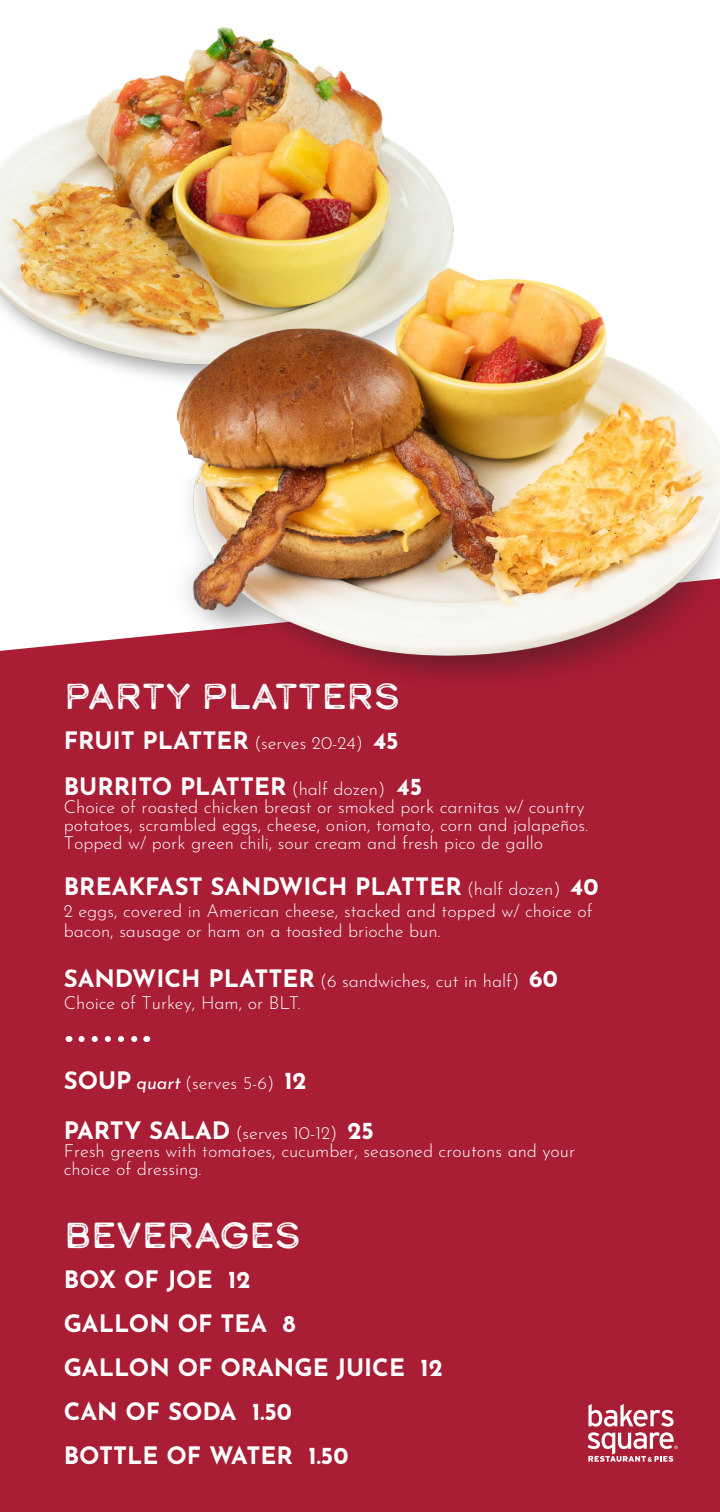
<style>
.page{position:relative;width:720px;height:1512px;background:#a91d35}
.page>*{position:absolute;margin:0;border:0;box-sizing:border-box;transform-origin:0 0}
.t1{font:36px "Calder Dark Grit";letter-spacing:-.02em;color:#fff}
.t2{font:700 24px "Josefin Sans";color:#fff}
.t3{font:100 18px/18px "Josefin Sans";color:#fff}
.s1{font-weight:100;font-size:18px}
.s2{font-weight:700;font-size:24px}
.s3{font-style:italic}
</style>
<div class="page">
<div style="left:0;top:0;width:720px;height:651px;background:#fff"></div>
<svg style="left:81px;top:1036px;width:57px;height:6px"></svg>
<img style="left:0;top:0;width:557px;height:410px">
<img style="left:99px;top:223px;width:621px;height:455px">
<svg style="left:588px;top:1404px;width:90px;height:58px"></svg>
<p class="t1" style="left:64px;top:672px;width:339px">PARTY PLATTERS</p>
<p class="t2" style="left:64px;top:719px;width:337px">FRUIT PLATTER <span class="s1">(serves 20-24)</span> 45</p>
<p class="t2" style="left:64px;top:765px;width:360px">BURRITO PLATTER <span class="s1">(half dozen)</span> 45</p>
<p class="t3" style="left:64px;top:796px;width:526px">Choice of roasted chicken breast or smoked pork carnitas w/ country potatoes, scrambled eggs, cheese, onion, tomato, corn and jalapeños.<br>Topped w/ pork green chili, sour cream and fresh pico de gallo</p>
<p class="t2" style="left:64px;top:865px;width:536px">BREAKFAST SANDWICH PLATTER <span class="s1">(half dozen)</span> 40</p>
<p class="t3" style="left:64px;top:899px;width:531px;line-height:20px">2 eggs, covered in American cheese, stacked and topped w/ choice of bacon, sausage or ham on a toasted brioche bun.</p>
<p class="t3" style="left:64px;top:970px;width:496px"><span class="s2">SANDWICH PLATTER</span> (6 sandwiches, cut in half) <span class="s2">60</span></p>
<p class="t3" style="left:64px;top:992px;width:238px">Choice of Turkey, Ham, or BLT.</p>
<p class="t3" style="left:64px;top:1072px;width:244px"><span class="s2">SOUP</span> <span class="s3">quart</span> (serves 5-6) <span class="s2">12</span></p>
<p class="t3" style="left:64px;top:1122px;width:312px"><span class="s2">PARTY SALAD</span> (serves 10-12) <span class="s2">25</span></p>
<p class="t3" style="left:64px;top:1140px;width:513px">Fresh greens with tomatoes, cucumber, seasoned croutons and your choice of dressing.</p>
<p class="t1" style="left:64px;top:1210px;width:239px">BEVERAGES</p>
<p class="t2" style="left:64px;top:1258px;width:188px">BOX OF JOE 12</p>
<p class="t2" style="left:64px;top:1302px;width:233px">GALLON OF TEA 8</p>
<p class="t2" style="left:64px;top:1346px;width:381px">GALLON OF ORANGE JUICE 12</p>
<p class="t2" style="left:64px;top:1390px;width:230px">CAN OF SODA 1.50</p>
<p class="t2" style="left:64px;top:1434px;width:286px">BOTTLE OF WATER 1.50</p>
</div>
